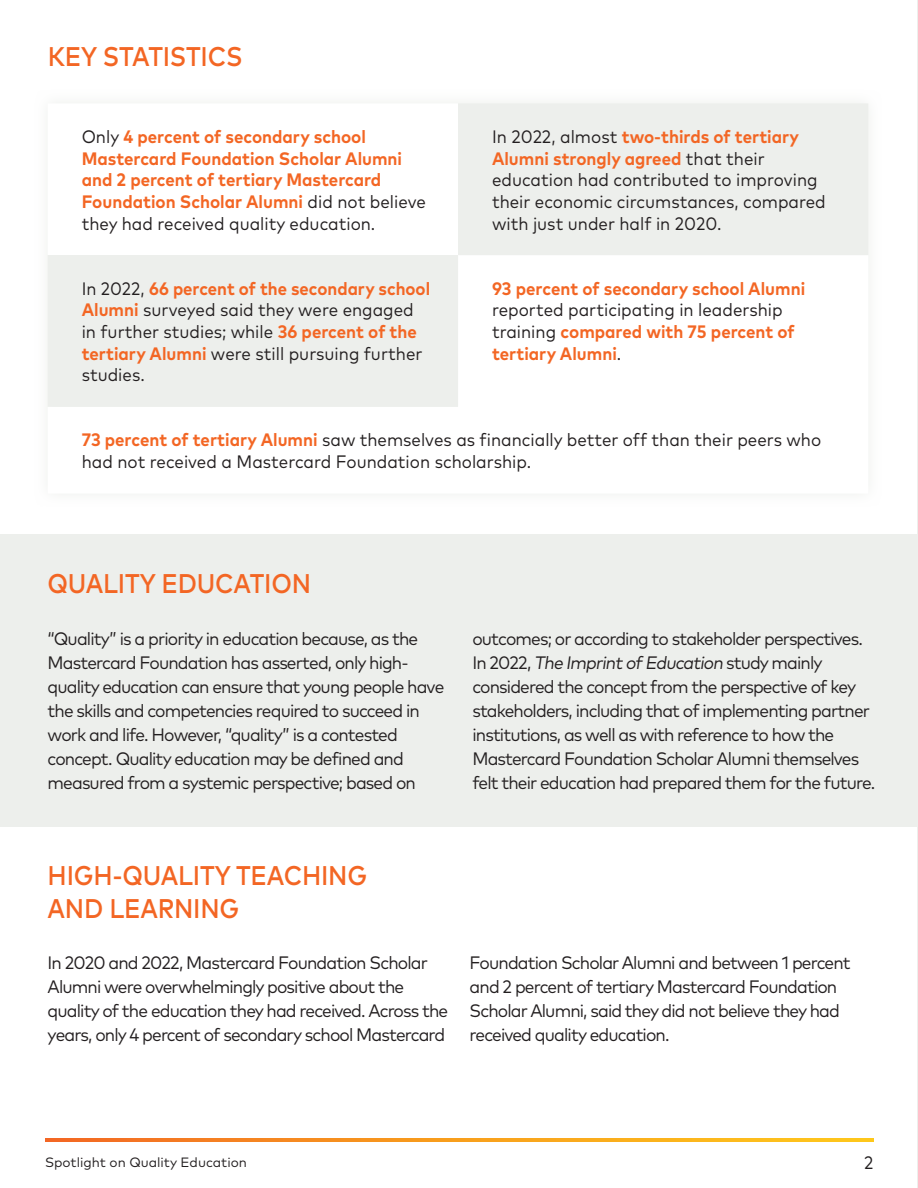
<style>
.page{position:relative;width:918px;height:1188px;background:#fff}
.page>*{position:absolute;margin:0;border:0;box-sizing:border-box;transform-origin:0 0}
.t1{font:500 27px/32.4px "Mark Pro";letter-spacing:-.01em;color:#f36624;scale:.9 1}
.t2{font:18px/24px "Mark Pro";letter-spacing:-.05em;color:#231f20;scale:.96 1}
.t3{font:18px/21.6px "Mark Pro";color:#231f20;scale:.94 1}
.t4{font:700 18px/21.6px "Mark Pro";color:#f36624;scale:.94 1}
.t5{font:18px/21.6px "Mark Pro";color:#231f20;scale:.93 1}
.t6{font:18px "Mark Pro";letter-spacing:-.05em;color:#231f20;scale:.93 1}
.t7{font:13.5px "Mark Pro";color:#231f20}
.s1{font-weight:400;color:#231f20}
.s2{font-weight:700;color:#f36624}
</style>
<div class="page">
<div style="left:0;top:535px;width:918px;height:292px;background:#edefec"></div>
<hr style="left:917px;top:0;width:1px;height:1188px;background:#edefec">
<svg style="left:48px;top:103px;width:820px;height:304px;fill:#f0f2ef"></svg>
<svg style="left:45px;top:1138px;width:828px;height:3px;background:#f89b1e"></svg>
<h1 class="t1" style="left:48px;top:38px;width:218px">KEY STATISTICS</h1>
<p class="t4" style="left:82px;top:124px;width:368px"><span class="s1">Only</span> 4 percent of secondary school Mastercard Foundation Scholar Alumni and 2 percent of tertiary Mastercard Foundation Scholar Alumni <span class="s1">did not believe they had received quality education.</span></p>
<p class="t3" style="left:492px;top:125px;width:357px">In 2022, almost <span class="s2">two-thirds of tertiary Alumni strongly agreed</span> that their education had contributed to improving their economic circumstances, compared with just under half in 2020.</p>
<p class="t5" style="left:82px;top:276px;width:376px">In 2022, <span class="s2">66 percent of the secondary school Alumni</span> surveyed said they were engaged in further studies; while <span class="s2">36 percent of the tertiary Alumni</span> were still pursuing further studies.</p>
<p class="t4" style="left:492px;top:276px;width:335px">93 percent of secondary school Alumni</p>
<p class="t3" style="left:492px;top:298px;width:324px">reported participating in leadership training <span class="s2">compared with 75 percent of tertiary Alumni</span>.</p>
<p class="t3" style="left:82px;top:428px;width:788px"><span class="s2">73 percent of tertiary Alumni</span> saw themselves as financially better off than their peers who had not received a Mastercard Foundation scholarship.</p>
<h1 class="t1" style="left:48px;top:565px;width:294px">QUALITY EDUCATION</h1>
<p class="t2" style="left:48px;top:625px;width:415px">“Quality” is a priority in education because, as the Mastercard Foundation has asserted, only high&shy;quality education can ensure that young people have the skills and competencies required to succeed in work and life. However, “quality” is a contested concept. Quality education may be defined and measured from a systemic perspective; based on</p>
<p class="t2" style="left:472px;top:625px;width:421px">outcomes; or according to stakeholder perspectives.<br>I n 2 0 22 , The ImprintofEducation st u dy m a i n ly considered the concept from the perspective of key stakeholders, including that of implementing partner institutions, as well as with reference to how the Mastercard Foundation Scholar Alumni themselves felt their education had prepared them for the future.</p>
<h1 class="t1" style="left:48px;top:858px;width:357px">HIGH-QUALITY TEACHING<br>AND LEARNING</h1>
<p class="t2" style="left:48px;top:949px;width:419px">In 2020 and 2022, Mastercard Foundation Scholar Alumni were overwhelmingly positive about the quality of the education they had received. Across the years, only 4 percent of secondary school Mastercard</p>
<p class="t2" style="left:470px;top:949px;width:398px">Foundation Scholar Alumni and between 1 percent and 2 percent of tertiary Mastercard Foundation Scholar Alumni, said they did not believe they had received quality education.</p>
<p class="t7" style="left:45px;top:1153px;width:203px">Spotlight on Quality Education</p>
<p class="t6" style="left:864px;top:1149px;width:11px">2</p>
</div>
